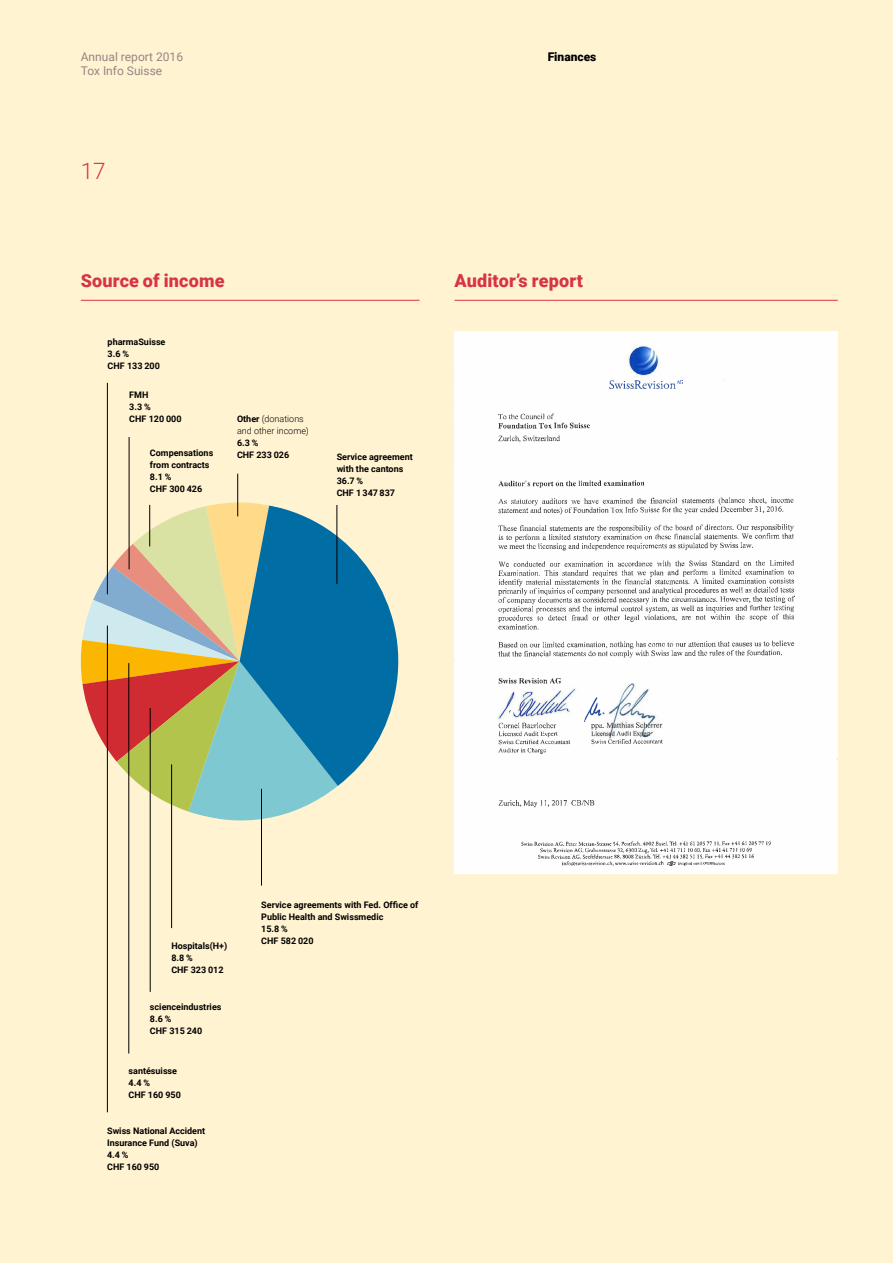
<style>
.page{position:relative;width:893px;height:1263px;background:#fff3d2}
.page>*{position:absolute;margin:0;border:0;box-sizing:border-box;transform-origin:0 0}
.t1{font:300 22.5px "Roboto";color:#d73546}
.t2{font:900 18px "Roboto";letter-spacing:.01em;color:#d73546}
.t3{font:12px/14.4px "Roboto";color:#938684}
.t4{font:900 12px "Roboto";color:#000}
.t5{font:700 9px/12px "Roboto";color:#000}
.t6{font:300 9px/12px "Roboto";color:#000}
.s1{font-weight:700}
</style>
<div class="page">
<svg style="left:80px;top:501px;width:258px;height:328px"></svg>
<svg style="left:240px;top:505px;width:159px;height:281px;fill:#006da5"></svg>
<hr style="left:81px;top:300px;width:339px;height:1px;background:#d73546">
<hr style="left:454px;top:300px;width:384px;height:1px;background:#d73546">
<hr style="left:129px;top:437px;width:1px;height:132px;background:#000">
<hr style="left:107px;top:383px;width:1px;height:211px;background:#000">
<hr style="left:237px;top:474px;width:1px;height:42px;background:#000">
<hr style="left:337px;top:505px;width:1px;height:79px;background:#000">
<hr style="left:261px;top:789px;width:1px;height:96px;background:#000">
<hr style="left:171px;top:764px;width:1px;height:164px;background:#000">
<hr style="left:150px;top:708px;width:1px;height:284px;background:#000">
<hr style="left:129px;top:663px;width:1px;height:390px;background:#000">
<hr style="left:149px;top:505px;width:1px;height:41px;background:#000">
<hr style="left:107px;top:626px;width:1px;height:486px;background:#000">
<div style="left:454px;top:332px;width:384px;height:541px;background:#fefefe"></div>
<div style="left:509px;top:381px;width:175px;height:32px;background:#fefefe"></div>
<img style="left:499px;top:413px;width:296px;height:452px">
<h3 class="t3" style="left:81px;top:49px;width:104px">Annual report 2016<br>Tox Info Suisse</h3>
<h3 class="t4" style="left:548px;top:48px;width:50px">Finances</h3>
<h1 class="t1" style="left:81px;top:155px;width:26px">17</h1>
<h2 class="t2" style="left:81px;top:268px;width:145px">Source of income</h2>
<h2 class="t2" style="left:454px;top:268px;width:130px">Auditor’s report</h2>
<p class="t5" style="left:108px;top:336px;width:59px">pharmaSuisse<br>3.6 %<br>CHF 133 200</p>
<p class="t5" style="left:129px;top:388px;width:54px">FMH<br>3.3 %<br>CHF 120 000</p>
<p class="t5" style="left:150px;top:446px;width:65px">Compensations from contracts<br>8.1 %<br>CHF 300 426</p>
<p class="t6" style="left:237px;top:412px;width:73px"><span class="s1">Other</span> (donations and other income)</p>
<p class="t5" style="left:237px;top:436px;width:54px">6.3 %<br>CHF 233 026</p>
<p class="t5" style="left:337px;top:450px;width:78px">Service agreement with the cantons<br>36.7 %<br>CHF 1 347 837</p>
<p class="t5" style="left:171px;top:939px;width:58px">Hospitals(H+)<br>8.8 %<br>CHF 323 012</p>
<p class="t5" style="left:150px;top:1000px;width:73px">scienceindustries<br>8.6 %<br>CHF 315 240</p>
<p class="t5" style="left:129px;top:1064px;width:54px">santésuisse<br>4.4 %<br>CHF 160 950</p>
<p class="t5" style="left:107px;top:1125px;width:100px">Swiss National Accident<br>Insurance Fund (Suva)<br>4.4 %<br>CHF 160 950</p>
<p class="t5" style="left:261px;top:898px;width:159px">Service agreements with Fed. Office of<br>Public Health and Swissmedic<br>15.8 %<br>CHF 582 020</p>
</div>
